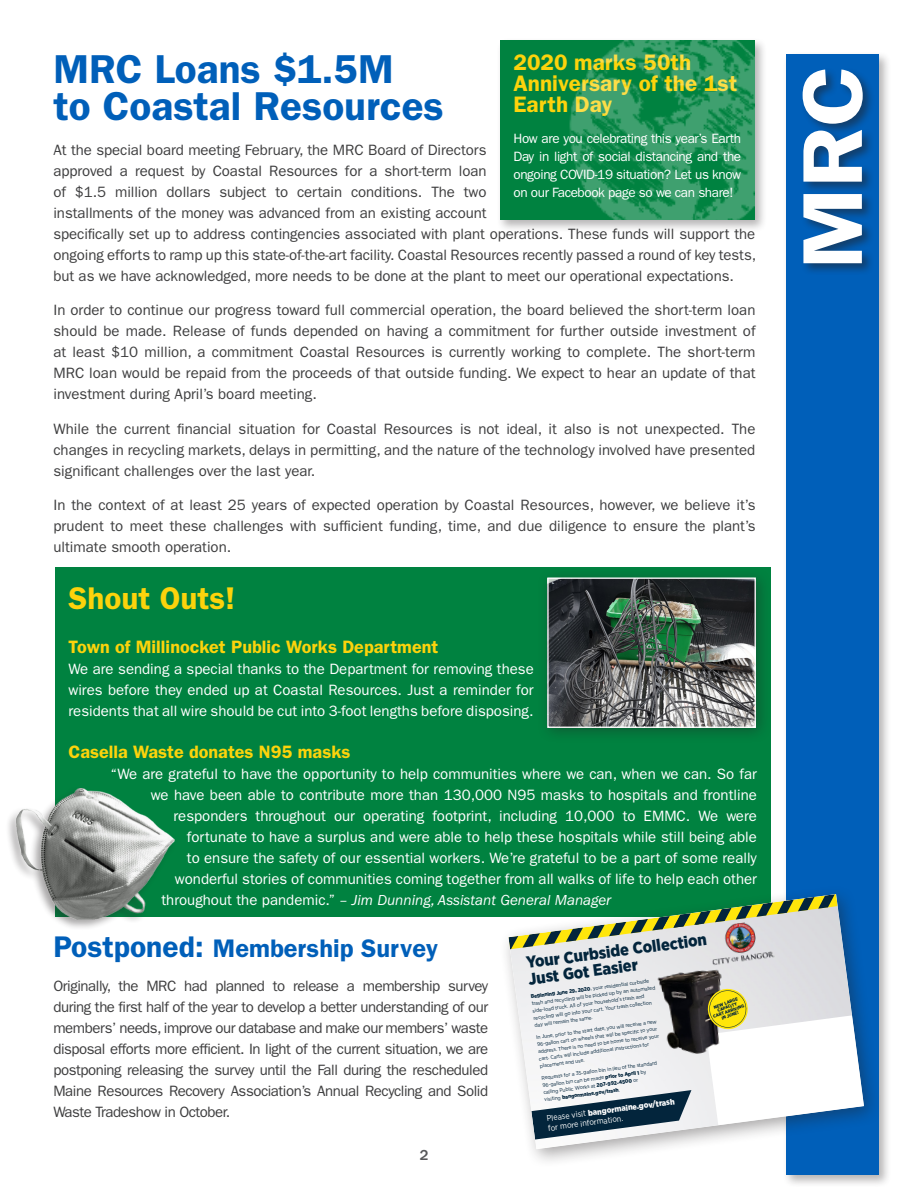
<style>
.page{position:relative;width:918px;height:1188px;background:#fff}
.page>*{position:absolute;margin:0;border:0;box-sizing:border-box;transform-origin:0 0}
.headline{font:600 40.5px/37.5px "ITC Franklin Gothic Std";color:#005fb9}
.headline-2{font:600 31.5px "ITC Franklin Gothic Std";color:#fcd30c}
.headline-3{font:600 25.5px "ITC Franklin Gothic Std";color:#005fb9}
.headline-4{font:600 22.5px/21px "ITC Franklin Gothic Std";color:#fcd30c}
.headline-5{font:600 18px "ITC Franklin Gothic Std";color:#fcd30c}
.t1{font:900 16.5px/16.2px "Gotham Narrow";color:#03253c}
.headline-6{font:15px/21px "ITC Franklin Gothic Std";letter-spacing:-.005em;color:#3e3e3f;text-align:justify}
.headline-7{font:15px/21px "ITC Franklin Gothic Std";color:#fff;text-align:justify}
.headline-8{font:italic 15px "ITC Franklin Gothic Std";color:#fff}
.headline-9{font:500 15px "ITC Franklin Gothic Std";color:#57585a}
.text{font:13.5px/18px "ITC Franklin Gothic Std";letter-spacing:-.03em;color:#fff;text-align:justify}
.t2{font:8.25px/9.4px "Gotham Narrow";color:#fff}
.t3{font:5.25px/7.2px "Gotham Narrow";color:#03253c;scale:1.04 1}
.t4{font:900 4.5px/4.2px "Gotham Narrow";color:#03253c;text-align:center}
.s1{font-style:normal}
.s2{font-size:30px}
.s3{font-weight:900}
</style>
<div class="page">
<div style="left:783px;top:51px;width:109px;height:1136px;background:#231f20;opacity:.33"></div>
<div style="left:786px;top:54px;width:93px;height:1120px;background:#005fb9"></div>
<div style="left:800px;top:67px;width:75px;height:209px;background:#231f20;opacity:.5"></div>
<svg style="left:803px;top:70px;width:60px;height:193px"></svg>
<div style="left:55px;top:567px;width:715px;height:349px;background:#008240"></div>
<div style="left:537px;top:567px;width:235px;height:177px;background:#231f20;opacity:.4"></div>
<img style="left:549px;top:580px;width:205px;height:146px">
<div style="left:547px;top:578px;width:209px;height:150px;border:1px solid #fff"></div>
<div style="left:497px;top:37px;width:271px;height:196px;background:#231f20;opacity:.33"></div>
<div style="left:500px;top:41px;width:255px;height:179px;background:#008240"></div>
<img style="left:569px;top:41px;width:185px;height:179px">
<div style="left:499px;top:885px;width:384px;height:283px;background:#231f20;opacity:.4"></div>
<img style="left:508px;top:894px;width:356px;height:255px">
<svg style="left:531px;top:1090px;width:160px;height:50px"></svg>
<img style="left:708px;top:949px;width:67px;height:18px">
<svg style="left:508px;top:894px;width:330px;height:55px"></svg>
<img style="left:647px;top:959px;width:93px;height:109px">
<svg style="left:705px;top:986px;width:159px;height:139px"></svg>
<div style="left:6px;top:786px;width:170px;height:145px;background:#231f20;opacity:.4"></div>
<img style="left:17px;top:789px;width:157px;height:131px">
<p class="headline" style="left:53px;top:50px;width:392px">MRC Loans $1.5M<br>to Coastal Resources</p>
<p class="headline-6" style="left:53px;top:139px;width:704px;text-align:left">At the special board meeting February, the MRC Board of Directors<br>approved a request by Coastal Resources for a short-term loan<br>of $1.5 million dollars subject to certain conditions. The two<br>installments of the money was advanced from an existing account<br>specifically set up to address contingencies associated with plant operations. These funds will support the ongoing efforts to ramp up this state-of-the-art facility. Coastal Resources recently passed a round of key tests, but as we have acknowledged, more needs to be done at the plant to meet our operational expectations.</p>
<p class="headline-6" style="left:53px;top:300px;width:704px">In order to continue our progress toward full commercial operation, the board believed the short-term loan should be made. Release of funds depended on having a commitment for further outside investment of at least $10 million, a commitment Coastal Resources is currently working to complete. The short-term MRC loan would be repaid from the proceeds of that outside funding. We expect to hear an update of that investment during April’s board meeting.</p>
<p class="headline-6" style="left:53px;top:418px;width:704px">While the current financial situation for Coastal Resources is not ideal, it also is not unexpected. The changes in recycling markets, delays in permitting, and the nature of the technology involved have presented significant challenges over the last year.</p>
<p class="headline-6" style="left:53px;top:495px;width:704px">In the context of at least 25 years of expected operation by Coastal Resources, however, we believe it’s prudent to meet these challenges with sufficient funding, time, and due diligence to ensure the plant’s ultimate smooth operation.</p>
<p class="headline-2" style="left:68px;top:580px;width:168px">Shout Outs!</p>
<p class="headline-5" style="left:68px;top:637px;width:371px">Town of Millinocket Public Works Department</p>
<p class="headline-7" style="left:68px;top:659px;width:467px">We are sending a special thanks to the Department for removing these wires before they ended up at Coastal Resources. Just a reminder for residents that all wire should be cut into 3-foot lengths before disposing.</p>
<p class="headline-5" style="left:68px;top:742px;width:283px">Casella Waste donates N95 masks</p>
<p class="headline-7" style="left:110px;top:764px;width:648px">“We are grateful to have the opportunity to help communities where we can, when we can. So far</p>
<p class="headline-7" style="left:151px;top:785px;width:607px">we have been able to contribute more than 130,000 N95 masks to hospitals and frontline</p>
<p class="headline-7" style="left:173px;top:806px;width:585px">responders throughout our operating footprint, including 10,000 to EMMC. We were</p>
<p class="headline-7" style="left:187px;top:827px;width:572px">fortunate to have a surplus and were able to help these hospitals while still being able</p>
<p class="headline-7" style="left:187px;top:848px;width:571px">to ensure the safety of our essential workers. We’re grateful to be a part of some really</p>
<p class="headline-7" style="left:175px;top:869px;width:584px">wonderful stories of communities coming together from all walks of life to help each other</p>
<p class="headline-8" style="left:161px;top:892px;width:451px"><span class="s1">throughout the pandemic.”</span> – Jim Dunning, Assistant General Manager</p>
<p class="headline-3" style="left:53px;top:933px;width:386px"><span class="s2">Postponed:</span> Membership Survey</p>
<p class="headline-6" style="left:53px;top:976px;width:436px">Originally, the MRC had planned to release a membership survey during the first half of the year to develop a better understanding of our members’ needs, improve our database and make our members’ waste disposal efforts more efficient. In light of the current situation, we are postponing releasing the survey until the Fall during the rescheduled Maine Resources Recovery Association’s Annual Recycling and Solid Waste Tradeshow in October.</p>
<p class="headline-4" style="left:514px;top:51px;width:225px">2020 marks 50th<br>Anniversary of the 1st<br>Earth Day</p>
<p class="text" style="left:514px;top:130px;width:229px">How are you celebrating this year’s Earth Day in light of social distancing and the ongoing COVID-19 situation? Let us know on our Facebook page so we can share!</p>
<p class="t1" style="left:525px;top:955px;width:184px;rotate:-8deg">Your Curbside Collection<br>Just Got Easier</p>
<p class="t3" style="left:530px;top:994px;width:121px;rotate:-8deg"><span class="s3">Beginning June 29, 2020</span>, your residential curbside trash and recycling will be picked up by an automated side-load truck. All of your household’s trash and recycling will go into your cart. Your trash collection day will remain the same.</p>
<p class="t4" style="left:710px;top:1007px;width:34px;rotate:-20deg">NEW LARGE<br>CAPACITY<br>CART ARRIVING<br>IN JUNE!</p>
<p class="t3" style="left:536px;top:1034px;width:119px;rotate:-8deg">In June, prior to the start date, you will receive a new 96-gallon cart on wheels that will be specifi c to your address. There is no need to be home to receive your cart. Carts will include additional instructions for placement and use.</p>
<p class="t3" style="left:541px;top:1075px;width:114px;rotate:-8deg">Requests for a 35-gallon bin in lieu of the standard 96-gallon bin can be made <span class="s3">prior to April 1</span> by calling Public Works at <span class="s3">207-992-4500</span> or<br>visiting <span class="s3">bangormaine.gov/trash</span>.</p>
<p class="t2" style="left:546px;top:1114px;width:130px;rotate:-8deg">Please visit <span class="s3">bangormaine.gov/trash </span>for more information.</p>
<p class="headline-9" style="left:420px;top:1146px;width:10px">2</p>
</div>
